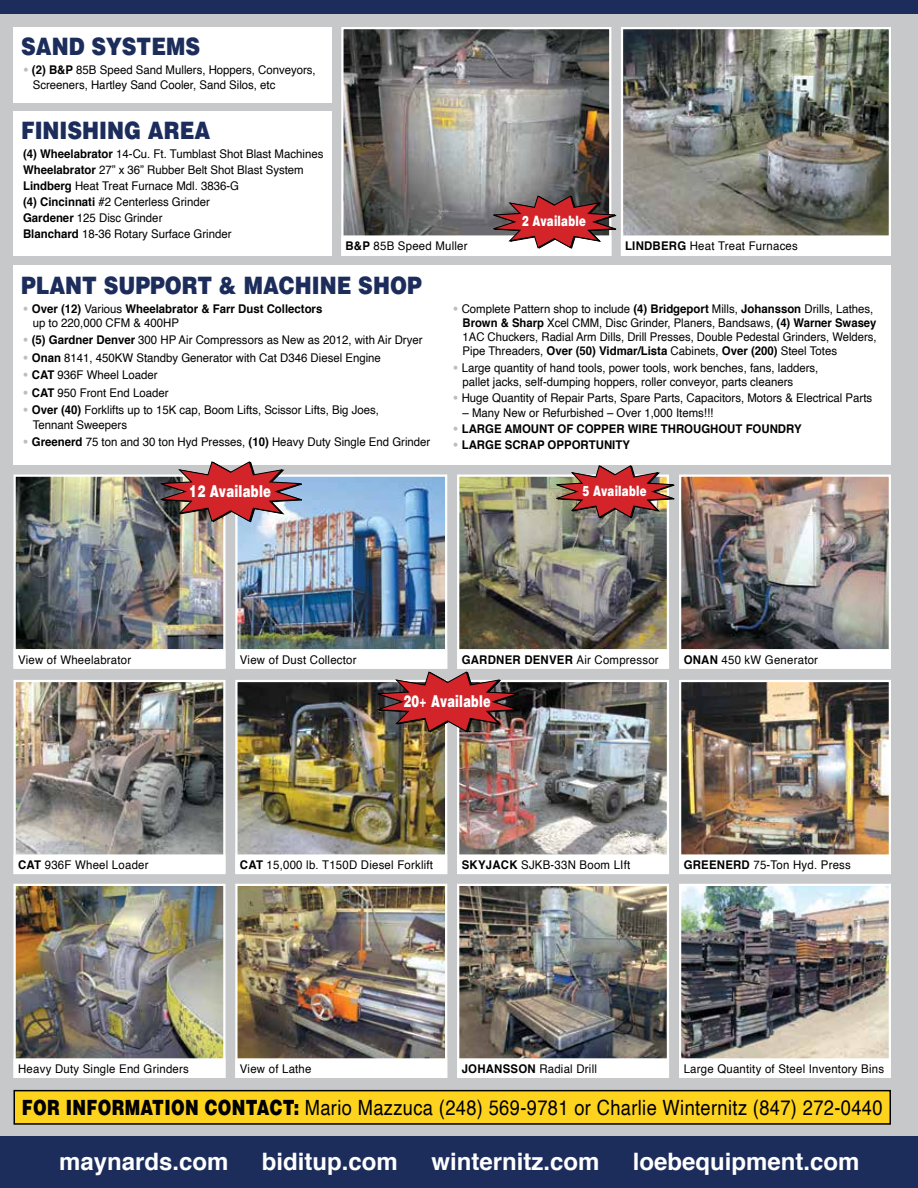
<style>
.page{position:relative;width:918px;height:1188px;background:#c6c8ca}
.page>*{position:absolute;margin:0;border:0;box-sizing:border-box;transform-origin:0 0}
.t1{font:700 24px "Helvetica";color:#fff}
.t2{font:900 24px "Helvetica";color:#1c2d5c;scale:.85 1}
.t3{font:21px "Helvetica";letter-spacing:.02em;color:#000;scale:.87 1}
.t4{font:900 16.35px "Helvetica";letter-spacing:.02em;color:#fff;scale:.7 1}
.t5{font:900 16.35px "Helvetica";letter-spacing:.02em;color:#fff;scale:.72 1}
.t6{font:900 14.25px "Helvetica";letter-spacing:.02em;color:#fff;scale:.72 1}
.t7{font:12px/14.2px "Helvetica";color:#000;scale:.95 1}
.t8{font:12px "Helvetica";letter-spacing:.02em;color:#000;scale:.95 1}
.t9{font:700 12px/14.2px "Helvetica";color:#000;scale:.95 1}
.t10{font:700 12px "Helvetica";letter-spacing:.02em;color:#000;scale:.95 1}
.s1{font-weight:900;color:#bcbec0}
.s2{font-weight:700}
.s3{font-weight:400}
.s4{font-weight:900}
</style>
<div class="page">
<div style="left:0;top:0;width:918px;height:14px;background:#1c2d5c"></div>
<img style="left:17px;top:478px;width:205px;height:171px">
<div style="left:14px;top:475px;width:211px;height:194px;border:2px solid #fff"></div>
<div style="left:14px;top:649px;width:211px;height:20px;background:#fff;border:2px solid #fff"></div>
<img style="left:238px;top:478px;width:206px;height:171px">
<div style="left:235px;top:475px;width:212px;height:194px;border:2px solid #fff"></div>
<div style="left:235px;top:649px;width:212px;height:20px;background:#fff;border:2px solid #fff"></div>
<img style="left:460px;top:478px;width:206px;height:171px">
<div style="left:457px;top:475px;width:212px;height:194px;border:2px solid #fff"></div>
<div style="left:457px;top:649px;width:212px;height:20px;background:#fff;border:2px solid #fff"></div>
<img style="left:682px;top:478px;width:206px;height:171px">
<div style="left:679px;top:475px;width:212px;height:194px;border:2px solid #fff"></div>
<div style="left:679px;top:649px;width:212px;height:20px;background:#fff;border:2px solid #fff"></div>
<img style="left:17px;top:683px;width:205px;height:171px">
<div style="left:14px;top:680px;width:211px;height:194px;border:2px solid #fff"></div>
<div style="left:14px;top:854px;width:211px;height:20px;background:#fff;border:2px solid #fff"></div>
<img style="left:238px;top:683px;width:206px;height:171px">
<div style="left:235px;top:680px;width:212px;height:194px;border:2px solid #fff"></div>
<div style="left:235px;top:854px;width:212px;height:20px;background:#fff;border:2px solid #fff"></div>
<img style="left:460px;top:683px;width:206px;height:171px">
<div style="left:457px;top:680px;width:212px;height:194px;border:2px solid #fff"></div>
<div style="left:457px;top:854px;width:212px;height:20px;background:#fff;border:2px solid #fff"></div>
<img style="left:682px;top:683px;width:206px;height:171px">
<div style="left:679px;top:680px;width:212px;height:194px;border:2px solid #fff"></div>
<div style="left:679px;top:854px;width:212px;height:20px;background:#fff;border:2px solid #fff"></div>
<img style="left:17px;top:887px;width:205px;height:171px">
<div style="left:14px;top:884px;width:211px;height:194px;border:2px solid #fff"></div>
<div style="left:14px;top:1058px;width:211px;height:20px;background:#fff;border:2px solid #fff"></div>
<img style="left:238px;top:887px;width:206px;height:171px">
<div style="left:235px;top:884px;width:212px;height:194px;border:2px solid #fff"></div>
<div style="left:235px;top:1058px;width:212px;height:20px;background:#fff;border:2px solid #fff"></div>
<img style="left:460px;top:887px;width:206px;height:171px">
<div style="left:457px;top:884px;width:212px;height:194px;border:2px solid #fff"></div>
<div style="left:457px;top:1058px;width:212px;height:20px;background:#fff;border:2px solid #fff"></div>
<img style="left:682px;top:887px;width:206px;height:171px">
<div style="left:679px;top:884px;width:212px;height:194px;border:2px solid #fff"></div>
<div style="left:679px;top:1058px;width:212px;height:20px;background:#fff;border:2px solid #fff"></div>
<div style="left:0;top:1137px;width:918px;height:51px;background:#1c2d5c"></div>
<div style="left:14px;top:27px;width:318px;height:75px;background:#fff"></div>
<div style="left:14px;top:112px;width:318px;height:144px;background:#fff"></div>
<img style="left:624px;top:30px;width:264px;height:205px">
<div style="left:621px;top:27px;width:270px;height:229px;border:2px solid #fff"></div>
<div style="left:621px;top:235px;width:270px;height:21px;background:#fff;border:2px solid #fff"></div>
<img style="left:344px;top:30px;width:264px;height:205px">
<div style="left:341px;top:27px;width:270px;height:229px;border:2px solid #fff"></div>
<div style="left:341px;top:235px;width:270px;height:21px;background:#fff;border:2px solid #fff"></div>
<div style="left:14px;top:266px;width:877px;height:199px;background:#fff"></div>
<div style="left:14px;top:1091px;width:876px;height:33px;background:#fed31e"></div>
<div style="left:14px;top:1090px;width:877px;height:35px;border:2px solid #000"></div>
<svg style="left:491px;top:196px;width:126px;height:53px"></svg>
<svg style="left:158px;top:461px;width:146px;height:61px"></svg>
<img style="left:554px;top:465px;width:121px;height:53px">
<img style="left:375px;top:671px;width:146px;height:62px">
<h1 class="t2" style="left:21px;top:30px;width:212px">SAND SYSTEMS</h1>
<p class="t7" style="left:33px;top:63px;width:299px;text-indent:-10px"><span class="s1">•</span> <span class="s2">(2) B&amp;P</span> 85B Speed Sand Mullers, Hoppers, Conveyors,<br>Screeners, Hartley Sand Cooler, Sand Silos, etc</p>
<h1 class="t2" style="left:21px;top:115px;width:224px">FINISHING AREA</h1>
<p class="t7" style="left:23px;top:147px;width:318px;line-height:16px"><span class="s2">(4) Wheelabrator</span> 14-Cu. Ft. Tumblast Shot Blast Machines <span class="s2">Wheelabrator</span> 27” x 36” Rubber Belt Shot Blast System <span class="s2">Lindberg</span> Heat Treat Furnace Mdl. 3836-G<br><span class="s2">(4) Cincinnati</span> #2 Centerless Grinder<br><span class="s2">Gardener</span> 125 Disc Grinder<br><span class="s2">Blanchard</span> 18-36 Rotary Surface Grinder</p>
<p class="t6" style="left:522px;top:212px;width:90px">2 Available</p>
<p class="t8" style="left:345px;top:237px;width:130px"><span class="s2">B&amp;P</span> 85B Speed Muller</p>
<p class="t8" style="left:625px;top:237px;width:183px"><span class="s2">LINDBERG</span> Heat Treat Furnaces</p>
<h1 class="t2" style="left:21px;top:270px;width:473px">PLANT SUPPORT &amp; MACHINE SHOP</h1>
<p class="t9" style="left:33px;top:301px;width:306px;text-indent:-10px"><span class="s1">•</span> Over (12) <span class="s3">Various</span> Wheelabrator &amp; Farr Dust Collectors <span class="s3">up to 220,000 CFM &amp; 400HP</span></p>
<p class="t7" style="left:23px;top:333px;width:422px"><span class="s1">•</span> <span class="s2">(5) Gardner Denver</span> 300 HP Air Compressors as New as 2012, with Air Dryer</p>
<p class="t7" style="left:23px;top:351px;width:378px"><span class="s1">•</span> <span class="s2">Onan</span> 8141, 450KW Standby Generator with Cat D346 Diesel Engine</p>
<p class="t7" style="left:23px;top:368px;width:143px"><span class="s1">•</span> <span class="s2">CAT</span> 936F Wheel Loader</p>
<p class="t7" style="left:23px;top:386px;width:155px"><span class="s1">•</span> <span class="s2">CAT</span> 950 Front End Loader</p>
<p class="t7" style="left:33px;top:403px;width:366px;text-indent:-10px"><span class="s1">•</span> <span class="s2">Over (40)</span> Forklifts up to 15K cap, Boom Lifts, Scissor Lifts, Big Joes,<br>Tennant Sweepers</p>
<p class="t7" style="left:23px;top:435px;width:430px"><span class="s1">•</span> <span class="s2">Greenerd</span> 75 ton and 30 ton Hyd Presses, <span class="s2">(10)</span> Heavy Duty Single End Grinder</p>
<p class="t7" style="left:463px;top:302px;width:437px;text-indent:-10px"><span class="s1">•</span> Complete Pattern shop to include <span class="s2">(4) Bridgeport</span> Mills, <span class="s2">Johansson</span> Drills, Lathes, <span class="s2">Brown &amp; Sharp</span> Xcel CMM, Disc Grinder, Planers, Bandsaws, <span class="s2">(4) Warner Swasey </span>1AC Chuckers, Radial Arm Dills, Drill Presses, Double Pedestal Grinders, Welders, Pipe Threaders, <span class="s2">Over (50) Vidmar/Lista</span> Cabinets, <span class="s2">Over (200)</span> Steel Totes</p>
<p class="t7" style="left:463px;top:361px;width:376px;text-indent:-10px"><span class="s1">•</span> Large quantity of hand tools, power tools, work benches, fans, ladders, pallet jacks, self-dumping hoppers, roller conveyor, parts cleaners</p>
<p class="t7" style="left:453px;top:391px;width:443px"><span class="s1">•</span> Huge Quantity of Repair Parts, Spare Parts, Capacitors, Motors &amp; Electrical Parts</p>
<p class="t7" style="left:463px;top:406px;width:266px">– Many New or Refurbished – Over 1,000 Items!!!</p>
<p class="t9" style="left:453px;top:422px;width:369px"><span class="s1">•</span> LARGE AMOUNT OF COPPER WIRE THROUGHOUT FOUNDRY</p>
<p class="t9" style="left:453px;top:438px;width:188px"><span class="s1">•</span> LARGE SCRAP OPPORTUNITY</p>
<h3 class="t5" style="left:189px;top:480px;width:115px">12 Available</h3>
<p class="t6" style="left:582px;top:482px;width:90px">5 Available</p>
<p class="t8" style="left:18px;top:651px;width:121px">View of Wheelabrator</p>
<p class="t8" style="left:240px;top:651px;width:124px">View of Dust Collector</p>
<p class="t10" style="left:462px;top:650px;width:209px">GARDNER DENVER <span class="s3">Air Compressor</span></p>
<p class="t8" style="left:684px;top:651px;width:143px"><span class="s2">ONAN</span> 450 kW Generator</p>
<h3 class="t4" style="left:404px;top:690px;width:126px">20+ Available</h3>
<p class="t8" style="left:18px;top:856px;width:139px"><span class="s2">CAT</span> 936F Wheel Loader</p>
<p class="t8" style="left:240px;top:856px;width:205px"><span class="s2">CAT</span> 15,000 lb. T150D Diesel Forklift</p>
<p class="t8" style="left:462px;top:856px;width:179px"><span class="s2">SKYJACK</span> SJKB-33N Boom LIft</p>
<p class="t8" style="left:684px;top:856px;width:178px"><span class="s2">GREENERD</span> 75-Ton Hyd. Press</p>
<p class="t8" style="left:18px;top:1060px;width:181px">Heavy Duty Single End Grinders</p>
<p class="t8" style="left:240px;top:1060px;width:77px">View of Lathe</p>
<p class="t8" style="left:462px;top:1060px;width:144px"><span class="s2">JOHANSSON</span> Radial Drill</p>
<p class="t8" style="left:684px;top:1060px;width:212px">Large Quantity of Steel Inventory Bins</p>
<h2 class="t3" style="left:22px;top:1092px;width:991px"><span class="s4">FOR INFORMATION CONTACT:</span> Mario Mazzuca (248) 569-9781 or Charlie Winternitz (847) 272-0440</h2>
<h1 class="t1" style="left:59px;top:1142px;width:171px">maynards.com</h1>
<h1 class="t1" style="left:262px;top:1142px;width:138px">biditup.com</h1>
<h1 class="t1" style="left:431px;top:1142px;width:170px">winternitz.com</h1>
<h1 class="t1" style="left:633px;top:1142px;width:228px">loebequipment.com</h1>
</div>
